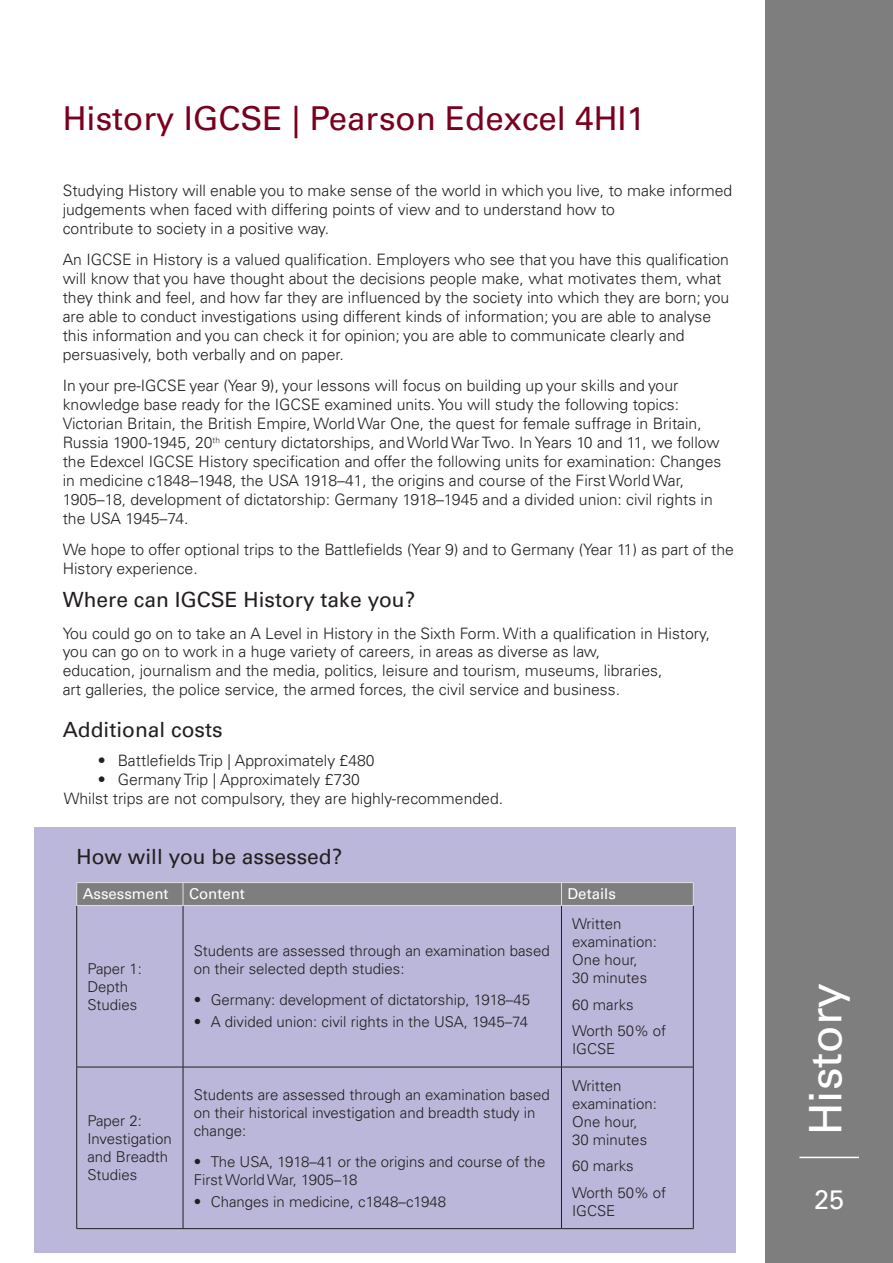
<style>
.page{position:relative;width:893px;height:1263px;background:#fff}
.page>*{position:absolute;margin:0;border:0;box-sizing:border-box;transform-origin:0 0}
.t1{font:45px "Univers LT Pro 55 Roman";color:#fff}
.t2{font:33px "Univers LT Pro 55 Roman";color:#79001e}
.t3{font:27px "Univers LT Pro 55 Roman";color:#fff}
.heading2{font:21px "Univers LT Pro 55 Roman";color:#231f20}
.heading2-2{font:300 15.75px/18.9px "Univers LT Pro 45";color:#231f20}
.t4{font:300 15px/18px "Univers LT Pro 45";color:#231f20}
.t5{font:15px "Univers LT Pro 55 Roman";color:#fff}
</style>
<div class="page">
<div style="left:765px;top:0;width:128px;height:1263px;background:#7f7e7e"></div>
<hr style="left:799px;top:1157px;width:60px;height:1px;background:#fff">
<div style="left:34px;top:827px;width:702px;height:425px;background:#bbb7da"></div>
<hr style="left:76px;top:906px;width:1px;height:161px;background:#231f20">
<hr style="left:183px;top:906px;width:1px;height:161px;background:#231f20">
<hr style="left:561px;top:906px;width:1px;height:161px;background:#231f20">
<hr style="left:693px;top:906px;width:1px;height:161px;background:#231f20">
<hr style="left:77px;top:1067px;width:106px;height:1px;background:#231f20">
<hr style="left:76px;top:1067px;width:1px;height:161px;background:#231f20">
<hr style="left:183px;top:1067px;width:378px;height:1px;background:#231f20">
<hr style="left:183px;top:1067px;width:1px;height:161px;background:#231f20">
<hr style="left:561px;top:1067px;width:132px;height:1px;background:#231f20">
<hr style="left:561px;top:1067px;width:1px;height:161px;background:#231f20">
<hr style="left:693px;top:1067px;width:1px;height:161px;background:#231f20">
<hr style="left:77px;top:1228px;width:106px;height:1px;background:#231f20">
<hr style="left:183px;top:1228px;width:378px;height:1px;background:#231f20">
<hr style="left:561px;top:1228px;width:132px;height:1px;background:#231f20">
<hr style="left:77px;top:905px;width:106px;height:1px;background:#dddfde">
<hr style="left:183px;top:905px;width:378px;height:1px;background:#dddfde">
<div style="left:76px;top:882px;width:618px;height:23px;background:#7f7e7e"></div>
<hr style="left:561px;top:905px;width:132px;height:1px;background:#dddfde">
<p class="t2" style="left:63px;top:95px;width:584px">History IGCSE | Pearson Edexcel 4HI1</p>
<p class="heading2-2" style="left:63px;top:180px;width:671px">Studying History will enable you to make sense of the world in which you live, to make informed judgements when faced with differing points of view and to understand how to<br>contribute to society in a positive way.</p>
<p class="heading2-2" style="left:63px;top:250px;width:668px">An IGCSE in History is a valued qualification. Employers who see that you have this qualification will know that you have thought about the decisions people make, what motivates them, what they think and feel, and how far they are influenced by the society into which they are born; you are able to conduct investigations using different kinds of information; you are able to analyse this information and you can check it for opinion; you are able to communicate clearly and persuasively, both verbally and on paper.</p>
<p class="heading2-2" style="left:63px;top:376px;width:660px">In your pre-IGCSE year (Year 9), your lessons will focus on building up your skills and your knowledge base ready for the IGCSE examined units. You will study the following topics:<br>Victorian Britain, the British Empire, World War One, the quest for female suffrage in Britain, Russia 1900-1945, 20<sup>th</sup> century dictatorships, and World War Two. In Years 10 and 11, we follow the Edexcel IGCSE History specification and offer the following units for examination: Changes in medicine c1848–1948, the USA 1918–41, the origins and course of the First World War, 1905–18, development of dictatorship: Germany 1918–1945 and a divided union: civil rights in the USA 1945–74.</p>
<p class="heading2-2" style="left:63px;top:540px;width:673px">We hope to offer optional trips to the Battlefields (Year 9) and to Germany (Year 11) as part of the<br>History experience.</p>
<p class="heading2" style="left:63px;top:585px;width:354px">Where can IGCSE History take you?</p>
<p class="heading2-2" style="left:63px;top:623px;width:649px">You could go on to take an A Level in History in the Sixth Form. With a qualification in History, you can go on to work in a huge variety of careers, in areas as diverse as law,<br>education, journalism and the media, politics, leisure and tourism, museums, libraries,<br>art galleries, the police service, the armed forces, the civil service and business.</p>
<p class="heading2" style="left:63px;top:714px;width:161px">Additional costs</p>
<p class="heading2-2" style="left:98px;top:750px;width:278px">• Battlefields Trip | Approximately £480</p>
<p class="heading2-2" style="left:98px;top:769px;width:264px">• Germany Trip | Approximately £730</p>
<p class="heading2-2" style="left:64px;top:788px;width:441px">Whilst trips are not compulsory, they are highly-recommended.</p>
<p class="heading2" style="left:77px;top:841px;width:267px">How will you be assessed?</p>
<p class="t5" style="left:83px;top:884px;width:87px">Assessment</p>
<p class="t5" style="left:189px;top:884px;width:57px">Content</p>
<p class="t5" style="left:567px;top:884px;width:50px">Details</p>
<p class="t4" style="left:87px;top:959px;width:56px">Paper 1:<br>Depth<br>Studies</p>
<p class="t4" style="left:87px;top:1111px;width:86px">Paper 2:<br>Investigation and Breadth<br>Studies</p>
<p class="t4" style="left:194px;top:941px;width:358px">Students are assessed through an examination based on their selected depth studies:</p>
<p class="t4" style="left:194px;top:990px;width:338px">• Germany: development of dictatorship, 1918–45</p>
<p class="t4" style="left:194px;top:1012px;width:336px">• A divided union: civil rights in the USA, 1945–74</p>
<p class="t4" style="left:194px;top:1085px;width:358px">Students are assessed through an examination based on their historical investigation and breadth study in change:</p>
<p class="t4" style="left:194px;top:1152px;width:353px">• The USA, 1918–41 or the origins and course of the<br>First World War, 1905–18</p>
<p class="t4" style="left:194px;top:1192px;width:254px">• Changes in medicine, c1848–c1948</p>
<p class="t4" style="left:572px;top:914px;width:86px">Written examination:<br>One hour,<br>30 minutes</p>
<p class="t4" style="left:572px;top:995px;width:63px">60 marks</p>
<p class="t4" style="left:572px;top:1021px;width:96px">Worth 50% of<br>IGCSE</p>
<p class="t4" style="left:572px;top:1076px;width:86px">Written examination:<br>One hour,<br>30 minutes</p>
<p class="t4" style="left:572px;top:1156px;width:63px">60 marks</p>
<p class="t4" style="left:572px;top:1183px;width:96px">Worth 50% of<br>IGCSE</p>
<p class="t1" style="left:794px;top:1135px;width:154px;rotate:-90deg">History</p>
<h3 class="t3" style="left:814px;top:1181px;width:32px">25</h3>
</div>
